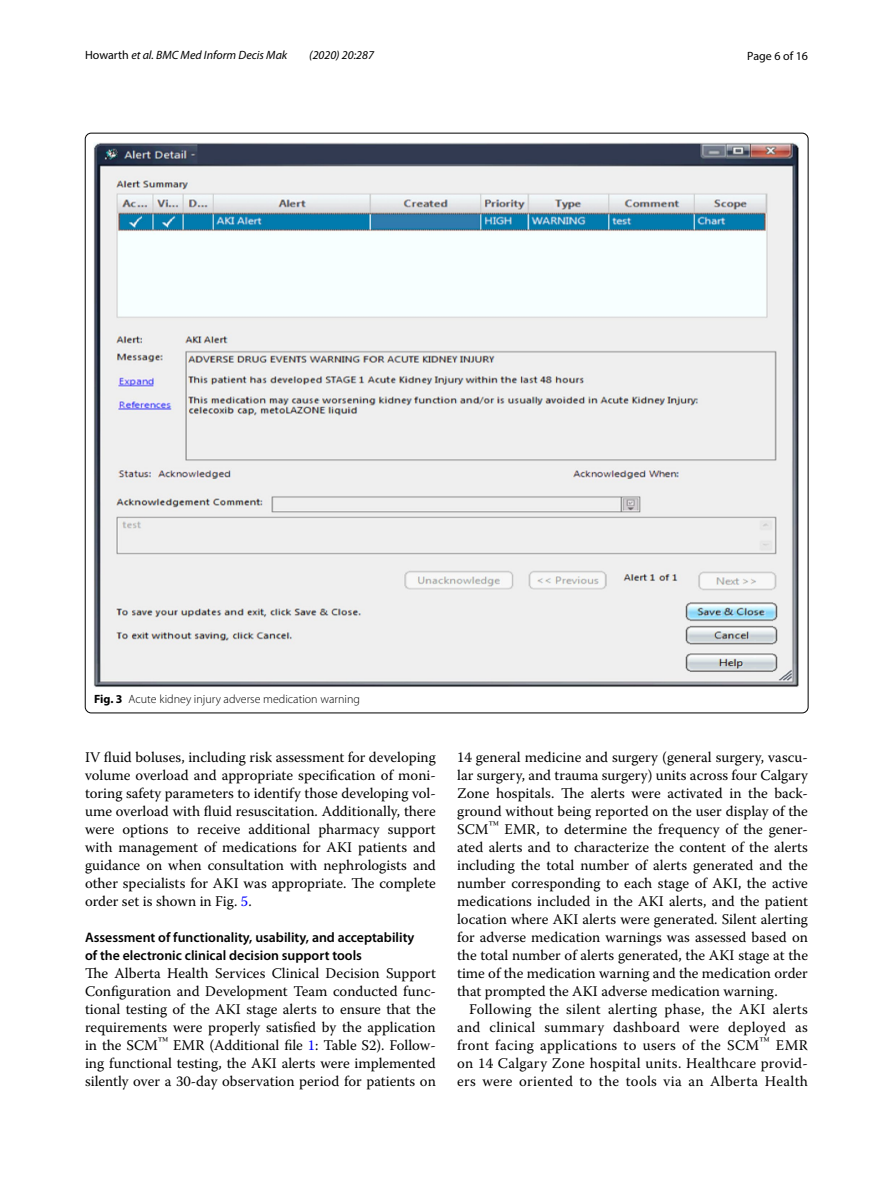
<style>
.page{position:relative;width:893px;height:1187px;background:#fff}
.page>*{position:absolute;margin:0;border:0;box-sizing:border-box;transform-origin:0 0}
.t1{font:14.7px/18px "Warnock Pro";color:#000;text-align:justify}
.t2{font:600 13.8px/18px "Myriad Pro";color:#000}
.t3{font:300 12px "Myriad Pro";color:#000}
.t4{font:italic 12px "Myriad Pro";color:#000}
.t5{font:12px "Myriad Pro";color:#000}
.s1{font-style:normal}
.s2{font-weight:700}
.s3{color:#00f}
</style>
<div class="page">
<img style="left:94px;top:142px;width:705px;height:545px">
<p class="t4" style="left:85px;top:48px;width:204px"><span class="s1">Howarth</span> et al. BMC Med Inform Decis Mak</p>
<p class="t4" style="left:309px;top:48px;width:66px">(2020) 20:287</p>
<p class="t5" style="left:747px;top:48px;width:62px">Page 6 of 16</p>
<p class="t3" style="left:94px;top:692px;width:267px"><span class="s2">Fig. 3</span> Acute kidney injury adverse medication warning</p>
<p class="t1" style="left:85px;top:747px;width:352px">IV fluid boluses, including risk assessment for developing volume overload and appropriate specification of moni&shy;toring safety parameters to identify those developing vol&shy;ume overload with fluid resuscitation. Additionally, there were options to receive additional pharmacy support with management of medications for AKI patients and guidance on when consultation with nephrologists and other specialists for AKI was appropriate. The complete order set is shown in Fig. <span class="s3">5</span>.</p>
<p class="t2" style="left:85px;top:927px;width:331px">Assessment of functionality, usability, and acceptability of the electronic clinical decision support tools</p>
<p class="t1" style="left:85px;top:963px;width:352px">The Alberta Health Services Clinical Decision Support Configuration and Development Team conducted func&shy;tional testing of the AKI stage alerts to ensure that the requirements were properly satisfied by the application in the SCM<sup>™</sup> EMR (Additional file <span class="s3">1</span>: Table S2). Follow&shy;ing functional testing, the AKI alerts were implemented silently over a 30-day observation period for patients on</p>
<p class="t1" style="left:457px;top:747px;width:352px">14 general medicine and surgery (general surgery, vascu&shy;lar surgery, and trauma surgery) units across four Calgary Zone hospitals. The alerts were activated in the back&shy;ground without being reported on the user display of the SCM<sup>™</sup> EMR, to determine the frequency of the gener&shy;ated alerts and to characterize the content of the alerts including the total number of alerts generated and the number corresponding to each stage of AKI, the active medications included in the AKI alerts, and the patient location where AKI alerts were generated. Silent alerting for adverse medication warnings was assessed based on the total number of alerts generated, the AKI stage at the time of the medication warning and the medication order that prompted the AKI adverse medication warning.</p>
<p class="t1" style="left:457px;top:999px;width:352px;text-indent:12px">Following the silent alerting phase, the AKI alerts and clinical summary dashboard were deployed as front facing applications to users of the SCM<sup>™</sup> EMR on 14 Calgary Zone hospital units. Healthcare provid&shy;ers were oriented to the tools via an Alberta Health</p>
</div>
